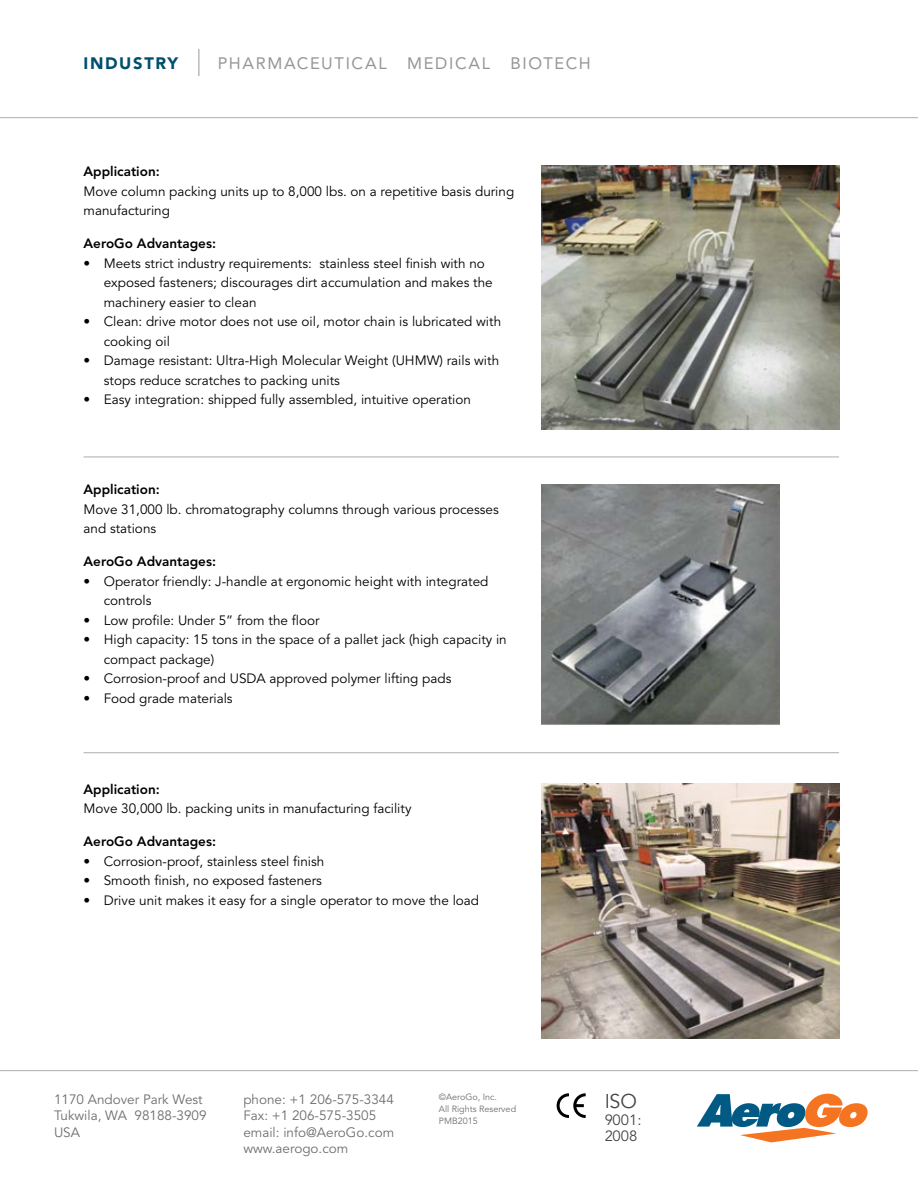
<style>
.page{position:relative;width:918px;height:1188px;background:#fff}
.page>*{position:absolute;margin:0;border:0;box-sizing:border-box;transform-origin:0 0}
.t1{font:19.8px "Avenir";color:#000}
.t2{font:16.5px "Avenir";letter-spacing:.105em;color:#939598}
.t3{font:900 16.5px "Avenir";letter-spacing:.105em;color:#004f6e}
.t4{font:14.85px/16.5px "Avenir";color:#000}
.t5{font:13.5px/19.5px "Avenir";color:#000}
.t6{font:13.5px/16.5px "Avenir";color:#6d6e71}
.t7{font:800 13.5px "Avenir";color:#000}
.t8{font:9px/12px "Avenir";color:#6d6e71}
</style>
<div class="page">
<svg style="left:697px;top:1094px;width:171px;height:48px"></svg>
<hr style="left:0;top:117px;width:918px;height:1px;background:#abadb0">
<hr style="left:0;top:1070px;width:918px;height:1px;background:#abadb0">
<svg style="left:199px;top:49px;width:1px;height:27px"></svg>
<svg style="left:556px;top:1093px;width:30px;height:25px"></svg>
<img style="left:542px;top:484px;width:237px;height:241px">
<img style="left:542px;top:783px;width:297px;height:256px">
<img style="left:542px;top:166px;width:297px;height:263px">
<hr style="left:84px;top:457px;width:755px;height:1px;background:#abadb0">
<hr style="left:84px;top:752px;width:755px;height:1px;background:#abadb0">
<p class="t3" style="left:84px;top:54px;width:96px">INDUSTRY</p>
<p class="t2" style="left:218px;top:54px;width:375px">PHARMACEUTICAL MEDICAL BIOTECH</p>
<p class="t7" style="left:84px;top:163px;width:78px">Application:</p>
<p class="t5" style="left:84px;top:182px;width:432px">Move column packing units up to 8,000 lbs. on a repetitive basis during manufacturing</p>
<p class="t7" style="left:84px;top:235px;width:134px">AeroGo Advantages:</p>
<p class="t5" style="left:104px;top:254px;width:391px;text-indent:-20px">• Meets strict industry requirements: stainless steel finish with no exposed fasteners; discourages dirt accumulation and makes the machinery easier to clean</p>
<p class="t5" style="left:104px;top:312px;width:399px;text-indent:-20px">• Clean: drive motor does not use oil, motor chain is lubricated with cooking oil</p>
<p class="t5" style="left:104px;top:351px;width:397px;text-indent:-20px">• Damage resistant: Ultra-High Molecular Weight (UHMW) rails with stops reduce scratches to packing units</p>
<p class="t5" style="left:84px;top:390px;width:389px">• Easy integration: shipped fully assembled, intuitive operation</p>
<p class="t7" style="left:84px;top:482px;width:78px">Application:</p>
<p class="t5" style="left:84px;top:500px;width:417px">Move 31,000 lb. chromatography columns through various processes and stations</p>
<p class="t7" style="left:84px;top:554px;width:134px">AeroGo Advantages:</p>
<p class="t5" style="left:104px;top:572px;width:386px;text-indent:-20px">• Operator friendly: J-handle at ergonomic height with integrated controls</p>
<p class="t5" style="left:84px;top:611px;width:238px">• Low profile: Under 5” from the floor</p>
<p class="t5" style="left:104px;top:630px;width:405px;text-indent:-20px">• High capacity: 15 tons in the space of a pallet jack (high capacity in compact package)</p>
<p class="t5" style="left:84px;top:669px;width:370px">• Corrosion-proof and USDA approved polymer lifting pads</p>
<p class="t5" style="left:84px;top:689px;width:151px">• Food grade materials</p>
<p class="t7" style="left:84px;top:781px;width:78px">Application:</p>
<p class="t5" style="left:84px;top:799px;width:330px">Move 30,000 lb. packing units in manufacturing facility</p>
<p class="t7" style="left:84px;top:833px;width:134px">AeroGo Advantages:</p>
<p class="t5" style="left:84px;top:852px;width:242px">• Corrosion-proof, stainless steel finish</p>
<p class="t5" style="left:84px;top:871px;width:240px">• Smooth finish, no exposed fasteners</p>
<p class="t5" style="left:84px;top:891px;width:397px">• Drive unit makes it easy for a single operator to move the load</p>
<p class="t6" style="left:54px;top:1091px;width:154px">1170 Andover Park West<br>Tukwila, WA 98188-3909<br>USA</p>
<p class="t6" style="left:243px;top:1091px;width:152px">phone: +1 206-575-3344<br>Fax: +1 206-575-3505 email: info@AeroGo.com www.aerogo.com</p>
<p class="t8" style="left:439px;top:1091px;width:79px">©AeroGo, Inc.<br>All Rights Reserved<br>PMB2015</p>
<h1 class="t1" style="left:604px;top:1090px;width:34px">ISO</h1>
<p class="t4" style="left:604px;top:1112px;width:39px">9001:<br>2008</p>
</div>
